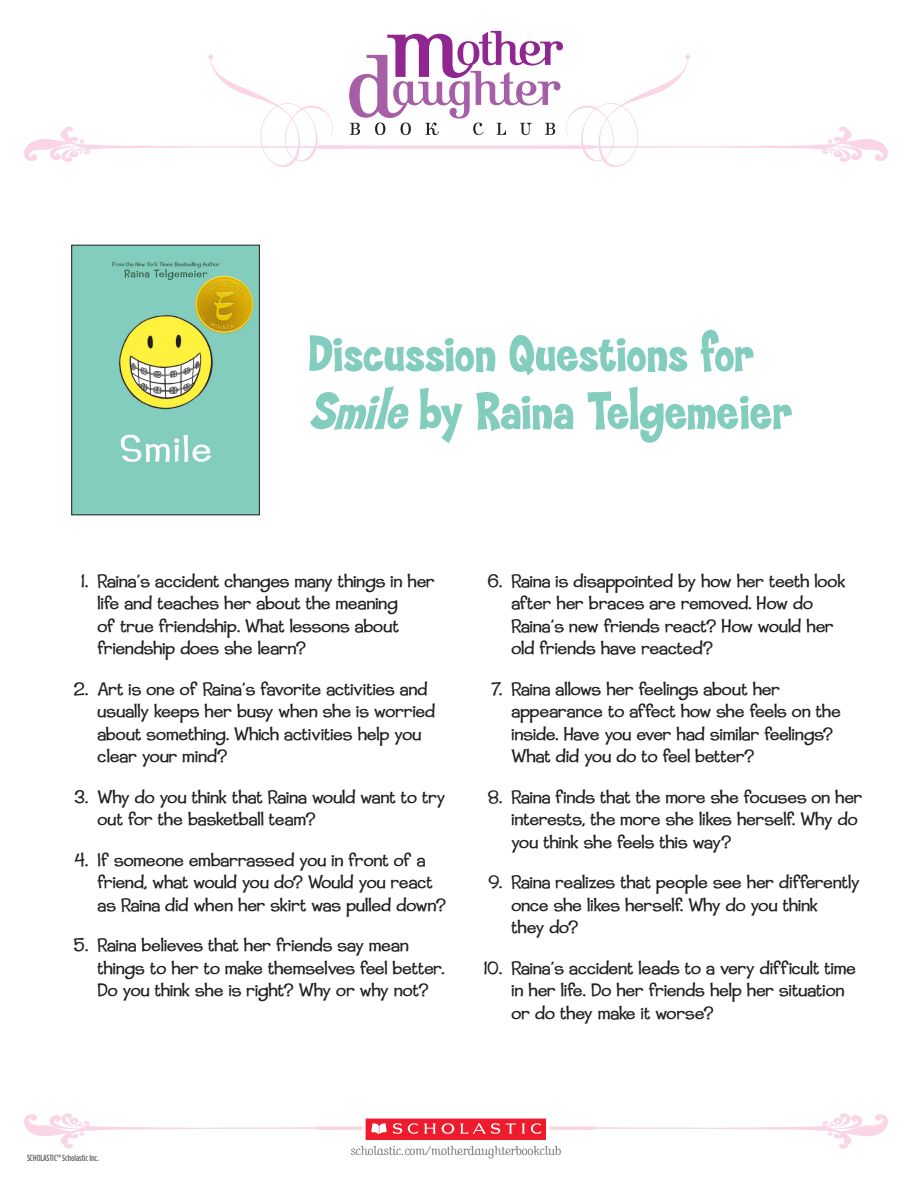
<style>
.page{position:relative;width:918px;height:1188px;background:#fff}
.page>*{position:absolute;margin:0;border:0;box-sizing:border-box;transform-origin:0 0}
.t1{font:800 54px/57.8px "Coop";letter-spacing:-.01em;color:#83cdbe}
.t2{font:300 19.5px/22.5px "Coop";letter-spacing:.005em;color:#231f20}
.t3{font:13.5px "Kursivschrift Steh Har";color:#231f20}
.t4{font:500 9px "Gotham Condensed";color:#636366}
.s1{font-style:italic}
</style>
<div class="page">
<svg style="left:24px;top:1113px;width:864px;height:36px"></svg>
<img style="left:73px;top:247px;width:185px;height:266px">
<div style="left:71px;top:245px;width:189px;height:270px;border:1px solid #231f20"></div>
<svg style="left:24px;top:31px;width:864px;height:131px"></svg>
<h1 class="t1" style="left:308px;top:326px;width:486px">Discussion Questions for<br><span class="s1">Smile</span>by Raina Telgemeier</h1>
<p class="t2" style="left:98px;top:570px;width:339px;text-indent:-16px">1. Raina’s accident changes many things in her life and teaches her about the meaning<br>of true friendship. What lessons about friendship does she learn?</p>
<p class="t2" style="left:98px;top:678px;width:339px;text-indent:-24px">2. Art is one of Raina’s favorite activities and usually keeps her busy when she is worried about something. Which activities help you clear your mind?</p>
<p class="t2" style="left:98px;top:786px;width:349px;text-indent:-23px">3. Why do you think that Raina would want to try out for the basketball team?</p>
<p class="t2" style="left:98px;top:849px;width:350px;text-indent:-23px">4. If someone embarrassed you in front of a friend, what would you do? Would you react as Raina did when her skirt was pulled down?</p>
<p class="t2" style="left:98px;top:935px;width:348px;text-indent:-24px">5. Raina believes that her friends say mean things to her to make themselves feel better.<br>Do you think she is right? Why or why not?</p>
<p class="t2" style="left:512px;top:570px;width:335px;text-indent:-24px">6. Raina is disappointed by how her teeth look after her braces are removed. How do Raina’s new friends react? How would her old friends have reacted?</p>
<p class="t2" style="left:512px;top:678px;width:331px;text-indent:-20px">7. Raina allows her feelings about her appearance to affect how she feels on the inside. Have you ever had similar feelings?<br>What did you do to feel better?</p>
<p class="t2" style="left:512px;top:786px;width:352px;text-indent:-24px">8. Raina finds that the more she focuses on her interests, the more she likes herself. Why do you think she feels this way?</p>
<p class="t2" style="left:512px;top:872px;width:350px;text-indent:-23px">9. Raina realizes that people see her differently once she likes herself. Why do you think<br>they do?</p>
<p class="t2" style="left:512px;top:957px;width:346px;text-indent:-28px">10. Raina’s accident leads to a very difficult time in her life. Do her friends help her situation or do they make it worse?</p>
<p class="t4" style="left:27px;top:1153px;width:73px">SCHOLASTIC™ Scholastic Inc.</p>
<p class="t3" style="left:351px;top:1143px;width:212px">scholastic.com/motherdaughterbookclub</p>
</div>
